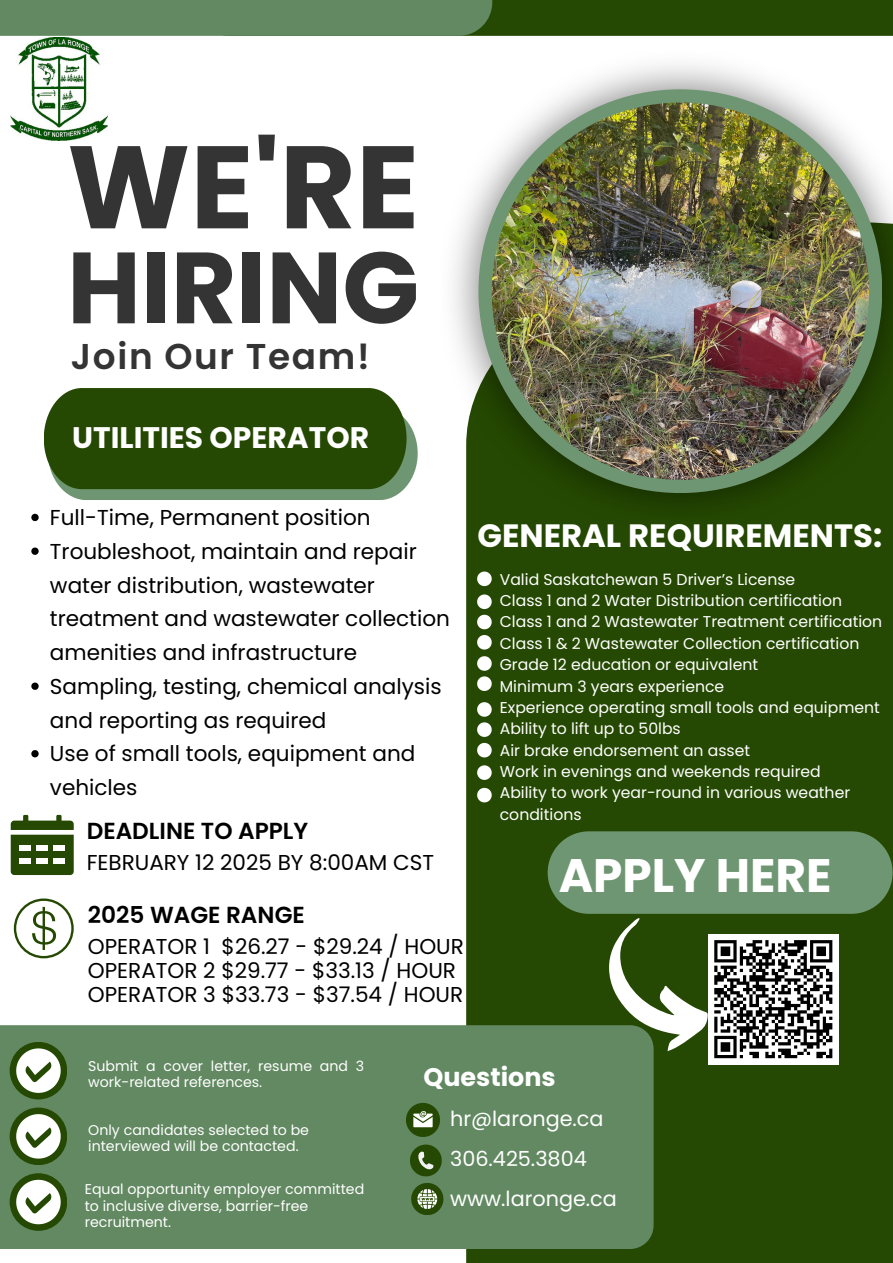
<style>
.page{position:relative;width:893px;height:1263px;background:#fff}
.page>*{position:absolute;margin:0;border:0;box-sizing:border-box;transform-origin:0 0}
.t1{font:700 117.07px "Poppins";color:#343434}
.t2{font:700 100.95px "Poppins";color:#343434}
.t3{font:700 46.95px "Poppins";color:#fff}
.t4{font:600 35.85px "Poppins";letter-spacing:.045em;color:#343434}
.t5{font:700 32.25px "Poppins";color:#fff}
.t6{font:700 29.7px "Poppins";color:#fff}
.t7{font:700 25.42px "Poppins";color:#fff}
.t8{font:600 23.17px "Poppins";color:#000}
.t9{font:21.52px/33.8px "Poppins";color:#000}
.t10{font:20.77px "Poppins";color:#fff}
.t11{font:15.67px/21.4px "Poppins";color:#fff}
.t12{font:14.17px/16.2px "Poppins";color:#fff}
</style>
<div class="page">
<div style="left:466px;top:222px;width:427px;height:1041px;background:#254902"></div>
<img style="left:453px;top:64px;width:440px;height:465px">
<div style="left:478px;top:89px;width:404px;height:404px;background:#6f9672;border-radius:50%"></div>
<img style="left:492px;top:103px;width:377px;height:377px;border-radius:50%">
<div style="left:195px;top:0;width:698px;height:36px;background:#254902"></div>
<div style="left:0;top:0;width:492px;height:36px;background:#628961"></div>
<svg style="left:44px;top:388px;width:373px;height:112px;background:#385a1b"></svg>
<img style="left:11px;top:38px;width:96px;height:102px">
<svg style="left:31px;top:514px;width:8px;height:7px"></svg>
<svg style="left:31px;top:547px;width:8px;height:8px"></svg>
<svg style="left:31px;top:682px;width:8px;height:8px"></svg>
<svg style="left:31px;top:750px;width:8px;height:7px"></svg>
<svg style="left:11px;top:815px;width:63px;height:60px"></svg>
<div style="left:19px;top:846px;width:12px;height:5px;background:#fff"></div>
<div style="left:36px;top:846px;width:12px;height:5px;background:#fff"></div>
<div style="left:54px;top:846px;width:11px;height:5px;background:#fff"></div>
<div style="left:19px;top:858px;width:12px;height:6px;background:#fff"></div>
<div style="left:36px;top:858px;width:12px;height:6px;background:#fff"></div>
<div style="left:54px;top:858px;width:11px;height:6px;background:#fff"></div>
<svg style="left:14px;top:898px;width:59px;height:60px"></svg>
<div style="left:0;top:1025px;width:653px;height:224px;background:#628961"></div>
<div style="left:10px;top:1042px;width:57px;height:57px;background:#254902;border-radius:50%"></div>
<div style="left:10px;top:1107px;width:57px;height:58px;background:#254902;border-radius:50%"></div>
<svg style="left:16px;top:1048px;width:45px;height:45px"></svg>
<svg style="left:16px;top:1114px;width:45px;height:44px"></svg>
<div style="left:10px;top:1173px;width:57px;height:58px;background:#254902;border-radius:50%"></div>
<svg style="left:16px;top:1180px;width:45px;height:44px"></svg>
<svg style="left:406px;top:1103px;width:34px;height:34px"></svg>
<svg style="left:410px;top:1144px;width:32px;height:32px"></svg>
<svg style="left:411px;top:1183px;width:32px;height:32px"></svg>
<div style="left:708px;top:934px;width:130px;height:130px;background:#fff"></div>
<div style="left:547px;top:831px;width:345px;height:83px;background:#6f9672;border-radius:41px"></div>
<svg style="left:609px;top:918px;width:224px;height:142px"></svg>
<svg style="left:477px;top:594px;width:15px;height:15px"></svg>
<svg style="left:477px;top:615px;width:15px;height:14px"></svg>
<svg style="left:477px;top:635px;width:15px;height:14px"></svg>
<svg style="left:477px;top:656px;width:15px;height:35px"></svg>
<svg style="left:477px;top:571px;width:15px;height:15px"></svg>
<svg style="left:477px;top:743px;width:15px;height:14px"></svg>
<svg style="left:477px;top:765px;width:15px;height:15px"></svg>
<svg style="left:477px;top:788px;width:15px;height:14px"></svg>
<svg style="left:477px;top:702px;width:15px;height:35px"></svg>
<p class="t1" style="left:67px;top:105px;width:354px">WE'RE</p>
<h1 class="t2" style="left:67px;top:217px;width:354px">HIRING</h1>
<p class="t4" style="left:71px;top:331px;width:300px">Join Our Team!</p>
<h5 class="t6" style="left:72px;top:417px;width:298px">UTILITIES OPERATOR</h5>
<p class="t9" style="left:50px;top:501px;width:322px">Full-Time, Permanent position</p>
<p class="t9" style="left:50px;top:534px;width:401px">Troubleshoot, maintain and repair water distribution, wastewater treatment and wastewater collection amenities and infrastructure</p>
<p class="t9" style="left:50px;top:669px;width:393px">Sampling, testing, chemical analysis and reporting as required</p>
<p class="t9" style="left:50px;top:737px;width:367px">Use of small tools, equipment and vehicles</p>
<p class="t8" style="left:87px;top:815px;width:223px">DEADLINE TO APPLY</p>
<p class="t9" style="left:87px;top:845px;width:349px">FEBRUARY 12 2025 BY 8:00AM CST</p>
<p class="t8" style="left:88px;top:899px;width:218px">2025 WAGE RANGE</p>
<p class="t9" style="left:88px;top:929px;width:377px">OPERATOR 1 $26.27 - $29.24 / HOUR</p>
<p class="t9" style="left:88px;top:953px;width:369px">OPERATOR 2 $29.77 - $33.13 / HOUR</p>
<p class="t9" style="left:88px;top:978px;width:377px">OPERATOR 3 $33.73 - $37.54 / HOUR</p>
<p class="t5" style="left:477px;top:513px;width:406px">GENERAL REQUIREMENTS:</p>
<p class="t11" style="left:500px;top:568px;width:297px">Valid Saskatchewan 5 Driver’s License</p>
<p class="t11" style="left:500px;top:590px;width:344px">Class 1 and 2 Water Distribution certification</p>
<p class="t11" style="left:500px;top:611px;width:384px">Class 1 and 2 Wastewater Treatment certification</p>
<h3 class="t11" style="left:500px;top:633px;width:361px">Class 1 &amp; 2 Wastewater Collection certification</h3>
<p class="t11" style="left:500px;top:654px;width:260px">Grade 12 education or equivalent</p>
<p class="t11" style="left:500px;top:675px;width:226px">Minimum 3 years experience</p>
<h2 class="t11" style="left:500px;top:697px;width:382px">Experience operating small tools and equipment</h2>
<h4 class="t11" style="left:500px;top:718px;width:182px">Ability to lift up to 50lbs</h4>
<h5 class="t11" style="left:500px;top:739px;width:252px">Air brake endorsement an asset</h5>
<p class="t11" style="left:500px;top:761px;width:322px">Work in evenings and weekends required</p>
<p class="t11" style="left:500px;top:782px;width:352px">Ability to work year-round in various weather conditions</p>
<p class="t3" style="left:558px;top:843px;width:274px">APPLY HERE</p>
<p class="t12" style="left:88px;top:1057px;width:277px">Submit a cover letter, resume and 3 work-related references.</p>
<p class="t12" style="left:88px;top:1122px;width:222px">Only candidates selected to be interviewed will be contacted.</p>
<p class="t12" style="left:85px;top:1181px;width:281px">Equal opportunity employer committed to inclusive diverse, barrier-free recruitment.</p>
<p class="t7" style="left:423px;top:1059px;width:134px">Questions</p>
<p class="t10" style="left:450px;top:1104px;width:155px">hr@laronge.ca</p>
<p class="t10" style="left:450px;top:1144px;width:138px">306.425.3804</p>
<p class="t10" style="left:450px;top:1184px;width:168px">www.laronge.ca</p>
</div>
